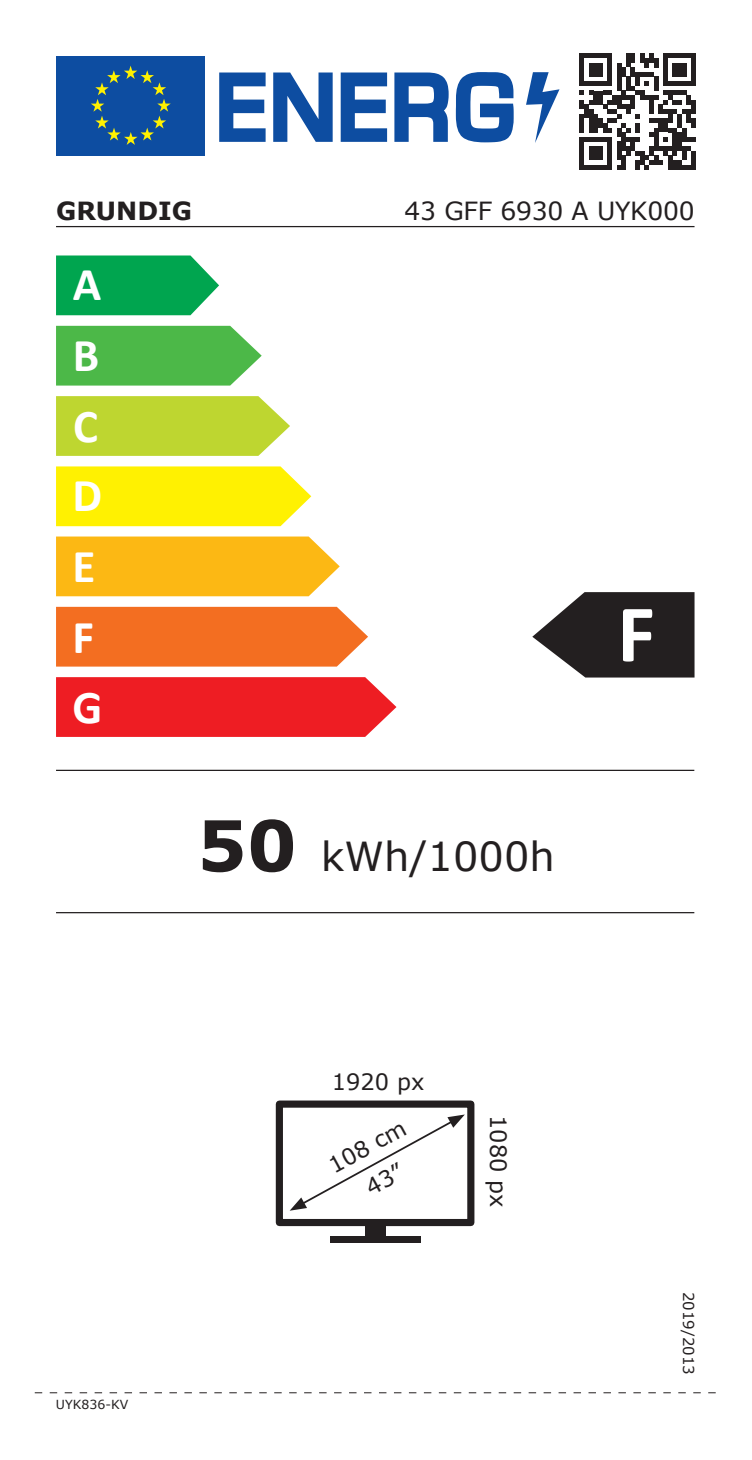
<style>
.page{position:relative;width:752px;height:1460px;background:#fff}
.page>*{position:absolute;margin:0;border:0;box-sizing:border-box;transform-origin:0 0}
.t1{font:700 47.25px/70.5px "Calibri";color:#fff}
.t2{font:40px "Verdana";color:#231f20}
.t3{font:25px "Verdana";letter-spacing:-.01em;color:#231f20}
.t4{font:700 25px "Verdana";color:#231f20}
.t5{font:22.5px "Verdana";color:#231f20}
.t6{font:15px "Verdana";color:#231f20}
.t7{font:12.5px "Verdana";color:#231f20}
.s1{font-weight:700;font-size:70px}
</style>
<div class="page">
<hr style="left:56px;top:226px;width:638px;height:1px;background:#231f20">
<div style="left:56px;top:57px;width:149px;height:99px;background:#0d4da1"></div>
<svg style="left:91px;top:66px;width:80px;height:79px"></svg>
<svg style="left:219px;top:73px;width:46px;height:69px"></svg>
<svg style="left:273px;top:73px;width:59px;height:69px"></svg>
<svg style="left:340px;top:73px;width:47px;height:69px"></svg>
<svg style="left:394px;top:73px;width:54px;height:69px"></svg>
<svg style="left:455px;top:72px;width:58px;height:70px"></svg>
<svg style="left:526px;top:72px;width:33px;height:71px"></svg>
<svg style="left:35px;top:1392px;width:680px;height:1px"></svg>
<svg style="left:579px;top:53px;width:116px;height:116px"></svg>
<div style="left:690px;top:151px;width:5px;height:9px;background:#231f20"></div>
<div style="left:690px;top:160px;width:5px;height:9px;background:#231f20"></div>
<svg style="left:56px;top:677px;width:340px;height:60px;background:#ee262c"></svg>
<div style="left:56px;top:607px;width:312px;height:60px;background:#f36e21"></div>
<svg style="left:56px;top:536px;width:283px;height:60px;background:#fcbc21"></svg>
<svg style="left:56px;top:466px;width:255px;height:60px;background:#fff110"></svg>
<svg style="left:56px;top:396px;width:234px;height:60px;background:#c2d83d"></svg>
<svg style="left:56px;top:326px;width:205px;height:60px;background:#5abd56"></svg>
<svg style="left:56px;top:255px;width:163px;height:60px;background:#18ad5f"></svg>
<svg style="left:532px;top:592px;width:162px;height:85px"></svg>
<hr style="left:56px;top:770px;width:638px;height:1px;background:#231f20">
<hr style="left:56px;top:912px;width:638px;height:1px;background:#231f20">
<div style="left:364px;top:1220px;width:21px;height:17px;background:#231f20"></div>
<div style="left:330px;top:1236px;width:90px;height:6px;background:#231f20"></div>
<div style="left:275px;top:1100px;width:199px;height:126px;border:7px solid #231f20"></div>
<svg style="left:289px;top:1114px;width:175px;height:97px"></svg>
<p class="t4" style="left:56px;top:194px;width:137px">GRUNDIG</p>
<p class="t3" style="left:404px;top:195px;width:291px">43 GFF 6930 A UYK000</p>
<h1 class="t1" style="left:73px;top:249px;width:31px">A<br>B<br>C<br>D<br>E<br>F<br>G</h1>
<h2 class="t2" style="left:197px;top:831px;width:359px"><span class="s1">50</span> kWh/1000h</h2>
<p class="t7" style="left:56px;top:1396px;width:74px">UYK836-KV</p>
<p class="t5" style="left:332px;top:1067px;width:94px">1920 px</p>
<p class="t5" style="left:323px;top:1154px;width:86px;rotate:-28deg">108 cm</p>
<p class="t5" style="left:512px;top:1115px;width:94px;rotate:90deg">1080 px</p>
<p class="t6" style="left:697px;top:1292px;width:85px;rotate:90deg">2019/2013</p>
</div>
